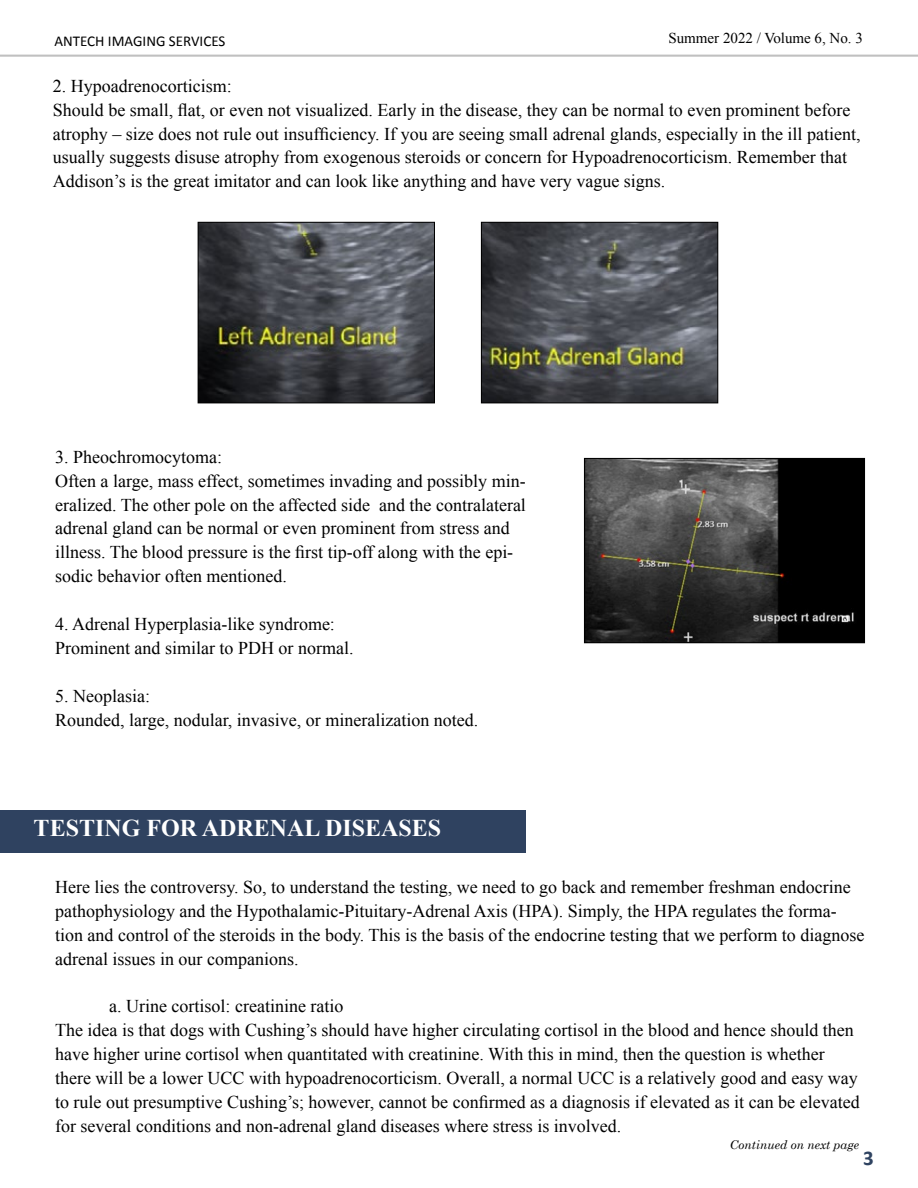
<style>
.page{position:relative;width:918px;height:1188px;background:#fff}
.page>*{position:absolute;margin:0;border:0;box-sizing:border-box;transform-origin:0 0}
.t1{font:700 24px "Times New Roman";color:#fff}
.t2{font:700 21px "Calibri";color:#2f4361}
.t3{font:18px/24px "Times New Roman";color:#000}
.t4{font:15px "Times New Roman";color:#000101}
.t5{font:15px "Calibri";color:#000}
.t6{font:italic 12px "Century Schoolbook";color:#000}
</style>
<div class="page">
<hr style="left:0;top:55px;width:918px;height:2px;background:#000">
<img style="left:586px;top:460px;width:277px;height:181px">
<div style="left:584px;top:458px;width:281px;height:185px;border:1px solid #000"></div>
<div style="left:0;top:810px;width:525px;height:43px;background:#2f4260"></div>
<img style="left:200px;top:224px;width:233px;height:177px">
<div style="left:198px;top:222px;width:237px;height:181px;border:1px solid #000"></div>
<img style="left:483px;top:224px;width:233px;height:177px">
<div style="left:481px;top:222px;width:237px;height:181px;border:1px solid #000"></div>
<p class="t5" style="left:54px;top:31px;width:173px">ANTECH IMAGING SERVICES</p>
<p class="t4" style="left:668px;top:28px;width:196px">Summer 2022 / Volume 6, No. 3</p>
<p class="t3" style="left:53px;top:73px;width:809px">2. Hypoadrenocorticism:<br>Should be small, flat, or even not visualized. Early in the disease, they can be normal to even prominent before atrophy – size does not rule out insufficiency. If you are seeing small adrenal glands, especially in the ill patient, usually suggests disuse atrophy from exogenous steroids or concern for Hypoadrenocorticism. Remember that Addison’s is the great imitator and can look like anything and have very vague signs.</p>
<p class="t3" style="left:55px;top:444px;width:472px">3. Pheochromocytoma:<br>Often a large, mass effect, sometimes invading and possibly min&shy;eralized. The other pole on the affected side and the contralateral adrenal gland can be normal or even prominent from stress and illness. The blood pressure is the first tip-off along with the epi&shy;sodic behavior often mentioned.</p>
<p class="t3" style="left:55px;top:612px;width:300px">4. Adrenal Hyperplasia-like syndrome:<br>Prominent and similar to PDH or normal.</p>
<p class="t3" style="left:55px;top:684px;width:425px">5. Neoplasia:<br>Rounded, large, nodular, invasive, or mineralization noted.</p>
<h1 class="t1" style="left:34px;top:812px;width:409px">TESTING FOR ADRENAL DISEASES</h1>
<p class="t3" style="left:55px;top:874px;width:811px">Here lies the controversy. So, to understand the testing, we need to go back and remember freshman endocrine pathophysiology and the Hypothalamic-Pituitary-Adrenal Axis (HPA). Simply, the HPA regulates the forma&shy;tion and control of the steroids in the body. This is the basis of the endocrine testing that we perform to diagnose adrenal issues in our companions.</p>
<p class="t3" style="left:55px;top:994px;width:806px;text-indent:54px">a. Urine cortisol: creatinine ratio<br>The idea is that dogs with Cushing’s should have higher circulating cortisol in the blood and hence should then have higher urine cortisol when quantitated with creatinine. With this in mind, then the question is whether there will be a lower UCC with hypoadrenocorticism. Overall, a normal UCC is a relatively good and easy way to rule out presumptive Cushing’s; however, cannot be confirmed as a diagnosis if elevated as it can be elevated for several conditions and non-adrenal gland diseases where stress is involved.</p>
<p class="t6" style="left:730px;top:1138px;width:131px">Continued on next page</p>
<p class="t2" style="left:863px;top:1145px;width:12px">3</p>
</div>
